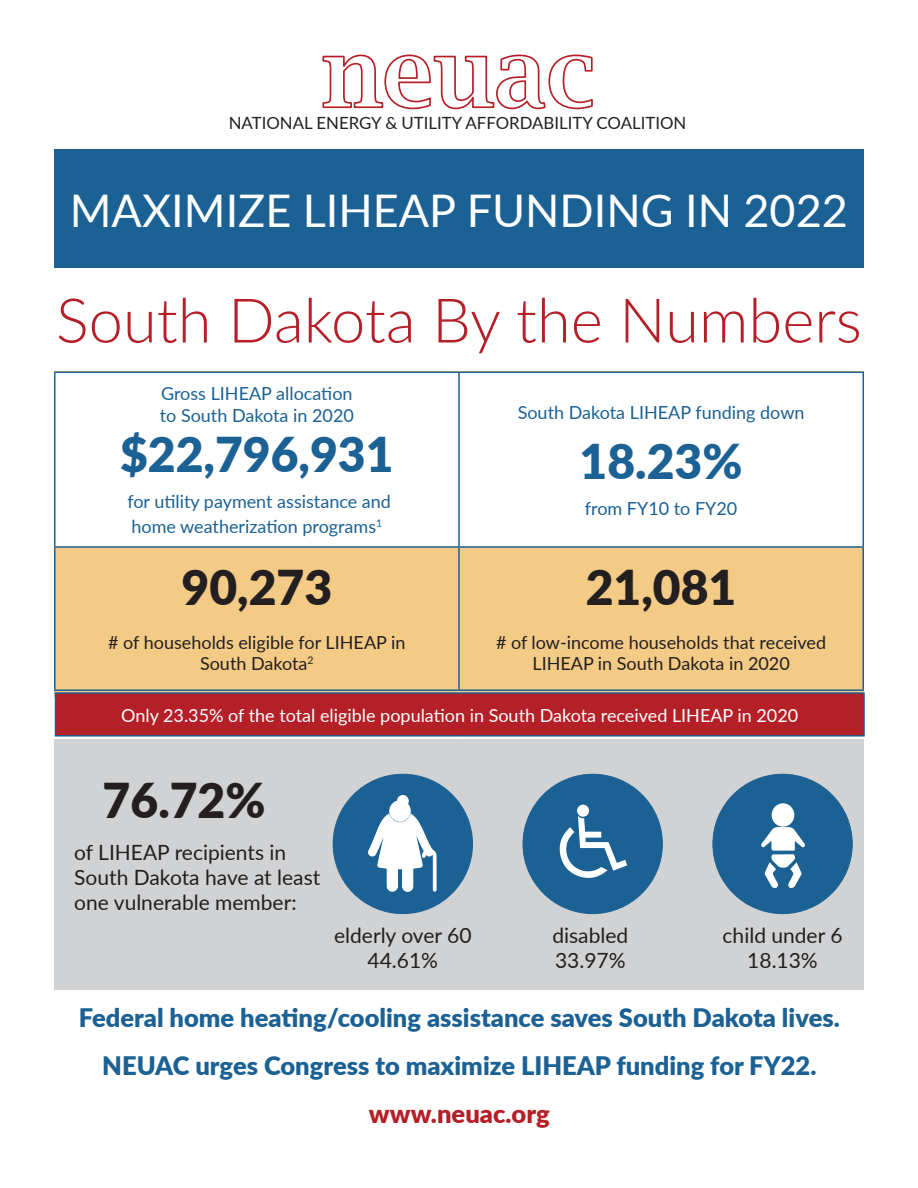
<style>
.page{position:relative;width:918px;height:1188px;background:#fff}
.page>*{position:absolute;margin:0;border:0;box-sizing:border-box;transform-origin:0 0}
.t1{font:300 61.5px "Lato";color:#b51f27}
.t2{font:900 48px "Lato";color:#231f20}
.t3{font:900 48px "Lato";color:#1b6194}
.t4{font:45px "Lato";color:#fff}
.t5{font:900 25.5px/48px "Lato";color:#1b6194;text-align:center}
.t6{font:900 25.5px "Lato";color:#b51f27}
.t7{font:21px/25.2px "Lato";color:#231f20}
.t8{font:18px/21.6px "Lato";color:#1b6194}
.t9{font:18px/21.6px "Lato";color:#231f20;text-align:center}
.t10{font:18px "Lato";color:#fff}
.t11{font:16.8px "Lato";color:#231f20}
</style>
<div class="page">
<svg style="left:322px;top:54px;width:271px;height:56px"></svg>
<div style="left:54px;top:149px;width:810px;height:119px;background:#1b6194"></div>
<div style="left:54px;top:372px;width:810px;height:326px;background:#f3cb86"></div>
<div style="left:56px;top:373px;width:806px;height:173px;background:#fff"></div>
<hr style="left:54px;top:372px;width:405px;height:1px;background:#1b6194">
<hr style="left:54px;top:373px;width:2px;height:173px;background:#1b6194">
<hr style="left:459px;top:372px;width:405px;height:1px;background:#1b6194">
<hr style="left:458px;top:373px;width:2px;height:173px;background:#1b6194">
<hr style="left:862px;top:373px;width:2px;height:173px;background:#1b6194">
<hr style="left:54px;top:546px;width:405px;height:2px;background:#1b6194">
<hr style="left:54px;top:548px;width:2px;height:141px;background:#1b6194">
<hr style="left:459px;top:546px;width:405px;height:2px;background:#1b6194">
<hr style="left:458px;top:548px;width:2px;height:141px;background:#1b6194">
<hr style="left:862px;top:548px;width:2px;height:141px;background:#1b6194">
<hr style="left:54px;top:689px;width:405px;height:2px;background:#1b6194">
<hr style="left:459px;top:689px;width:405px;height:2px;background:#1b6194">
<div style="left:54px;top:739px;width:810px;height:250px;background:#d1d2d4"></div>
<div style="left:333px;top:774px;width:140px;height:140px;background:#1b6194;border-radius:50%"></div>
<svg style="left:368px;top:795px;width:68px;height:97px"></svg>
<div style="left:523px;top:774px;width:139px;height:140px;background:#1b6194;border-radius:50%"></div>
<svg style="left:559px;top:816px;width:68px;height:62px"></svg>
<div style="left:577px;top:805px;width:12px;height:12px;background:#fff;border-radius:50%"></div>
<div style="left:713px;top:774px;width:139px;height:140px;background:#1b6194;border-radius:50%"></div>
<div style="left:772px;top:803px;width:22px;height:24px;background:#fff;border-radius:50%"></div>
<svg style="left:761px;top:827px;width:44px;height:61px"></svg>
<div style="left:56px;top:693px;width:808px;height:43px;background:#b51f27"></div>
<hr style="left:55px;top:694px;width:1px;height:41px;background:#1b6194">
<hr style="left:863px;top:694px;width:2px;height:41px;background:#1b6194">
<hr style="left:55px;top:735px;width:405px;height:2px;background:#1b6194">
<hr style="left:460px;top:735px;width:405px;height:2px;background:#1b6194">
<hr style="left:55px;top:692px;width:405px;height:2px;background:#1b6194">
<hr style="left:460px;top:692px;width:405px;height:2px;background:#1b6194">
<p class="t11" style="left:229px;top:111px;width:459px">NATIONAL ENERGY &amp; UTILITY AFFORDABILITY COALITION</p>
<h3 class="t4" style="left:70px;top:178px;width:780px">MAXIMIZE LIHEAP FUNDING IN 2022</h3>
<h1 class="t1" style="left:56px;top:278px;width:807px">South Dakota By the Numbers</h1>
<p class="t8" style="left:160px;top:382px;width:196px">Gross LIHEAP allocation to South Dakota in 2020</p>
<h2 class="t3" style="left:120px;top:419px;width:275px">$22,796,931</h2>
<p class="t8" style="left:127px;top:488px;width:265px;line-height:25.2px">for utility payment assistance and home weatherization programs<sup>1</sup></p>
<h2 class="t2" style="left:182px;top:552px;width:152px">90,273</h2>
<p class="t9" style="left:108px;top:631px;width:299px"># of households eligible for LIHEAP in<br>South Dakota<sup>2</sup></p>
<p class="t8" style="left:518px;top:401px;width:288px">South Dakota LIHEAP funding down</p>
<h2 class="t3" style="left:580px;top:426px;width:164px">18.23%</h2>
<p class="t8" style="left:585px;top:497px;width:154px">from FY10 to FY20</p>
<h2 class="t2" style="left:586px;top:552px;width:152px">21,081</h2>
<p class="t9" style="left:496px;top:631px;width:332px"># of low-income households that received<br>LIHEAP in South Dakota in 2020</p>
<p class="t10" style="left:121px;top:702px;width:679px">Only 23.35% of the total eligible population in South Dakota received LIHEAP in 2020</p>
<h2 class="t2" style="left:103px;top:764px;width:164px">76.72%</h2>
<p class="t7" style="left:74px;top:839px;width:248px">of LIHEAP recipients in<br>South Dakota have at least one vulnerable member:</p>
<p class="t7" style="left:334px;top:922px;width:139px;text-align:center">elderly over 60<br>44.61%</p>
<p class="t7" style="left:552px;top:922px;width:77px">disabled<br>33.97%</p>
<p class="t7" style="left:723px;top:922px;width:121px;text-align:center">child under 6<br>18.13%</p>
<h3 class="t5" style="left:79px;top:993px;width:763px">Federal home heating/cooling assistance saves South Dakota lives.<br>NEUAC urges Congress to maximize LIHEAP funding for FY22.</h3>
<h3 class="t6" style="left:369px;top:1095px;width:182px">www.neuac.org</h3>
</div>
